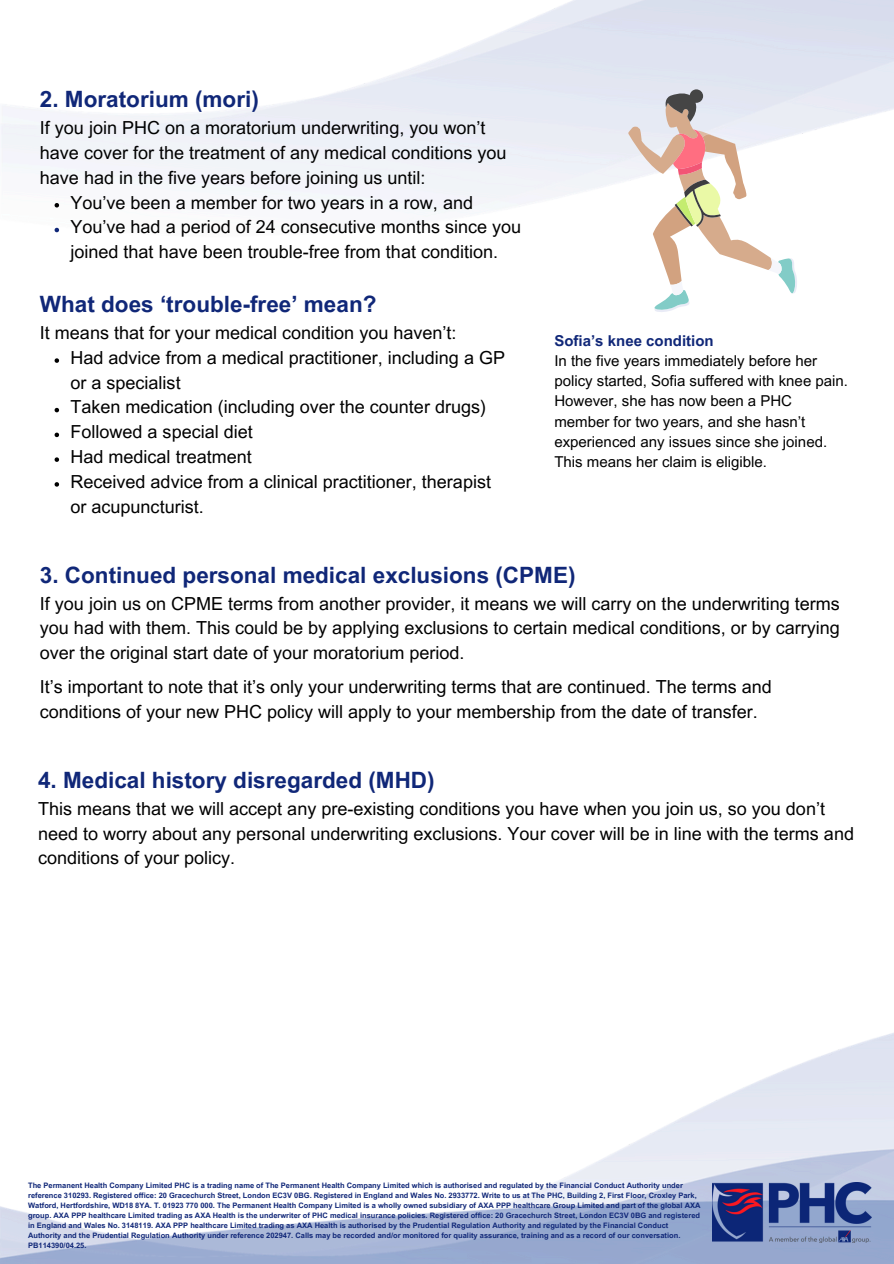
<style>
.page{position:relative;width:894px;height:1264px;background:#fff}
.page>*{position:absolute;margin:0;border:0;box-sizing:border-box;transform-origin:0 0}
.t1{font:700 22.5px "Arial MT Pro";color:#102778}
.t2{font:18px/24.8px "Arial MT Pro";color:#000}
.t3{font:15px/20.2px "Arial MT Pro";color:#000}
.t4{font:700 7.5px/10.1px "Arial MT Pro";color:#102778}
.s1{font-weight:700;color:#102778}
</style>
<div class="page">
<img style="left:0;top:1033px;width:893px;height:230px">
<img style="left:0;top:0;width:893px;height:487px">
<svg style="left:628px;top:89px;width:168px;height:223px"></svg>
<svg style="left:55px;top:203px;width:4px;height:4px"></svg>
<svg style="left:55px;top:228px;width:4px;height:4px"></svg>
<svg style="left:55px;top:358px;width:4px;height:5px"></svg>
<svg style="left:55px;top:408px;width:4px;height:4px"></svg>
<svg style="left:55px;top:432px;width:4px;height:5px"></svg>
<svg style="left:55px;top:457px;width:4px;height:5px"></svg>
<svg style="left:55px;top:482px;width:4px;height:4px"></svg>
<img style="left:712px;top:1182px;width:159px;height:60px">
<h1 class="t1" style="left:40px;top:91px;width:220px">2. Moratorium (mori)</h1>
<h1 class="t2" style="left:40px;top:118px;width:468px">If you join PHC on a moratorium underwriting, you won’t have cover for the treatment of any medical conditions you have had in the five years before joining us until:</h1>
<p class="t2" style="left:70px;top:192px;width:404px">You’ve been a member for two years in a row, and</p>
<p class="t2" style="left:70px;top:217px;width:452px">You’ve had a period of 24 consecutive months since you joined that have been trouble-free from that condition.</p>
<h1 class="t1" style="left:40px;top:296px;width:338px">What does ‘trouble-free’ mean?</h1>
<h1 class="t2" style="left:40px;top:323px;width:418px">It means that for your medical condition you haven’t:</h1>
<p class="t2" style="left:70px;top:347px;width:436px">Had advice from a medical practitioner, including a GP or a specialist</p>
<p class="t2" style="left:70px;top:397px;width:417px">Taken medication (including over the counter drugs)</p>
<p class="t2" style="left:70px;top:422px;width:184px">Followed a special diet</p>
<p class="t2" style="left:70px;top:446px;width:183px">Had medical treatment</p>
<p class="t2" style="left:70px;top:471px;width:422px">Received advice from a clinical practitioner, therapist or acupuncturist.</p>
<p class="t3" style="left:554px;top:332px;width:295px"><span class="s1">Sofia’s knee condition<br></span>In the five years immediately before her policy started, Sofia suffered with knee pain.<br>However, she has now been a PHC member for two years, and she hasn’t experienced any issues since she joined.<br>This means her claim is eligible.</p>
<h2 class="t1" style="left:40px;top:566px;width:537px">3. Continued personal medical exclusions (CPME)</h2>
<h2 class="t2" style="left:40px;top:593px;width:801px;text-align:justify">If you join us on CPME terms from another provider, it means we will carry on the underwriting terms you had with them. This could be by applying exclusions to certain medical conditions, or by carrying over the original start date of your moratorium period.</h2>
<h1 class="t2" style="left:40px;top:676px;width:733px">It’s important to note that it’s only your underwriting terms that are continued. The terms and conditions of your new PHC policy will apply to your membership from the date of transfer.</h1>
<h1 class="t1" style="left:38px;top:771px;width:398px">4. Medical history disregarded (MHD)</h1>
<h1 class="t2" style="left:38px;top:798px;width:817px">This means that we will accept any pre-existing conditions you have when you join us, so you don’t need to worry about any personal underwriting exclusions. Your cover will be in line with the terms and conditions of your policy.</h1>
<p class="t4" style="left:28px;top:1181px;width:673px">The Permanent Health Company Limited PHC is a trading name of The Permanent Health Company Limited which is authorised and regulated by the Financial Conduct Authority under reference 310293. Registered office: 20 Gracechurch Street, London EC3V 0BG. Registered in England and Wales No. 2933772. Write to us at The PHC, Building 2, First Floor, Croxley Park, Watford, Hertfordshire, WD18 8YA. T. 01923 770 000. The Permanent Health Company Limited is a wholly owned subsidiary of AXA PPP healthcare Group Limited and part of the global AXA group. AXA PPP healthcare Limited trading as AXA Health is the underwriter of PHC medical insurance policies. Registered office: 20 Gracechurch Street, London EC3V 0BG and registered in England and Wales No. 3148119. AXA PPP healthcare Limited trading as AXA Health is authorised by the Prudential Regulation Authority and regulated by the Financial Conduct Authority and the Prudential Regulation Authority under reference 202947. Calls may be recorded and/or monitored for quality assurance, training and as a record of our conversation.<br>PB114390/04.25.</p>
</div>
